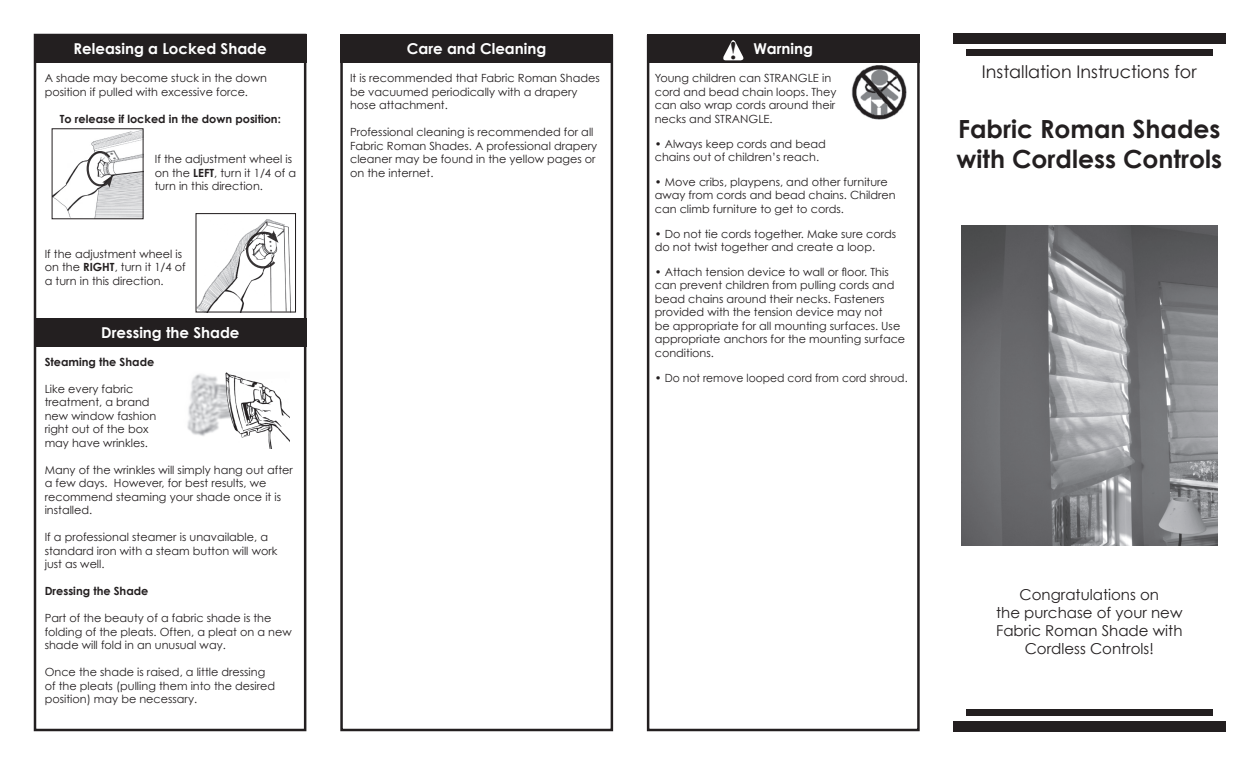
<style>
.page{position:relative;width:1260px;height:765px;background:#fff}
.page>*{position:absolute;margin:0;border:0;box-sizing:border-box;transform-origin:0 0}
.t1{font:700 25px "Century Gothic";color:#231f20}
.t2{font:700 25px "Times New Roman";color:#231f20}
.t3{font:17.5px "Century Gothic";color:#231f20}
.t4{font:15px "Century Gothic";color:#231f20}
.t5{font:700 15px "Century Gothic";color:#fff}
.t6{font:11.25px/13.5px "Century Gothic";color:#231f20}
.t7{font:700 11.25px "Century Gothic";color:#231f20}
.s1{font-weight:700}
</style>
<div class="page">
<div style="left:647px;top:35px;width:273px;height:696px;border:2px solid #231f20"></div>
<div style="left:340px;top:35px;width:273px;height:696px;border:2px solid #231f20"></div>
<div style="left:340px;top:34px;width:273px;height:28px;background:#231f20"></div>
<div style="left:953px;top:34px;width:273px;height:10px;background:#231f20"></div>
<div style="left:953px;top:721px;width:273px;height:10px;background:#231f20"></div>
<div style="left:966px;top:49px;width:247px;height:6px;background:#231f20"></div>
<div style="left:966px;top:710px;width:247px;height:6px;background:#231f20"></div>
<div style="left:647px;top:34px;width:273px;height:28px;background:#231f20"></div>
<img style="left:961px;top:226px;width:256px;height:320px">
<svg style="left:723px;top:40px;width:21px;height:20px"></svg>
<img style="left:851px;top:66px;width:56px;height:54px">
<div style="left:34px;top:34px;width:272px;height:697px;border:2px solid #231f20"></div>
<div style="left:34px;top:34px;width:273px;height:28px;background:#231f20"></div>
<div style="left:34px;top:318px;width:273px;height:28px;background:#231f20"></div>
<img style="left:187px;top:372px;width:102px;height:77px">
<img style="left:54px;top:130px;width:88px;height:87px">
<div style="left:52px;top:128px;width:92px;height:91px;border:1px solid #231f20"></div>
<svg style="left:85px;top:150px;width:28px;height:38px"></svg>
<img style="left:197px;top:219px;width:94px;height:92px">
<div style="left:195px;top:213px;width:101px;height:100px;border:1px solid #231f20"></div>
<svg style="left:245px;top:230px;width:34px;height:40px"></svg>
<p class="t5" style="left:74px;top:39px;width:195px">Releasing a Locked Shade</p>
<p class="t6" style="left:45px;top:71px;width:224px">A shade may become stuck in the down position if pulled with excessive force.</p>
<p class="t7" style="left:60px;top:112px;width:222px">To release if locked in the down position:</p>
<p class="t6" style="left:155px;top:152px;width:143px">If the adjustment wheel is on the <span class="s1">LEFT</span>, turn it 1/4 of a turn in this direction.</p>
<p class="t6" style="left:45px;top:247px;width:142px">If the adjustment wheel is on the <span class="s1">RIGHT</span>, turn it 1/4 of a turn in this direction.</p>
<p class="t5" style="left:101px;top:323px;width:140px">Dressing the Shade</p>
<p class="t7" style="left:45px;top:355px;width:111px">Steaming the Shade</p>
<p class="t6" style="left:45px;top:382px;width:113px">Like every fabric treatment, a brand new window fashion right out of the box may have wrinkles.</p>
<p class="t6" style="left:45px;top:463px;width:250px">Many of the wrinkles will simply hang out after a few days. However, for best results, we recommend steaming your shade once it is installed.</p>
<p class="t6" style="left:45px;top:530px;width:234px">If a professional steamer is unavailable, a standard iron with a steam button will work just as well.</p>
<p class="t7" style="left:45px;top:584px;width:105px">Dressing the Shade</p>
<p class="t6" style="left:45px;top:611px;width:248px">Part of the beauty of a fabric shade is the folding of the pleats. Often, a pleat on a new shade will fold in an unusual way.</p>
<p class="t6" style="left:45px;top:665px;width:232px">Once the shade is raised, a little dressing of the pleats (pulling them into the desired position) may be necessary.</p>
<p class="t5" style="left:407px;top:39px;width:141px">Care and Cleaning</p>
<p class="t5" style="left:753px;top:39px;width:61px">Warning</p>
<p class="t2" style="left:729px;top:34px;width:10px">!</p>
<p class="t6" style="left:350px;top:71px;width:251px">It is recommended that Fabric Roman Shades be vacuumed periodically with a drapery hose attachment.</p>
<p class="t6" style="left:350px;top:125px;width:249px">Professional cleaning is recommended for all Fabric Roman Shades. A professional drapery cleaner may be found in the yellow pages or on the internet.</p>
<p class="t6" style="left:655px;top:71px;width:183px">Young children can STRANGLE in cord and bead chain loops. They can also wrap cords around their necks and STRANGLE.</p>
<p class="t6" style="left:655px;top:137px;width:173px">• Always keep cords and bead chains out of children’s reach.</p>
<p class="t6" style="left:655px;top:175px;width:243px">• Move cribs, playpens, and other furniture away from cords and bead chains. Children can climb furniture to get to cords.</p>
<p class="t6" style="left:655px;top:227px;width:243px">• Do not tie cords together. Make sure cords do not twist together and create a loop.</p>
<p class="t6" style="left:655px;top:265px;width:252px">• Attach tension device to wall or floor. This can prevent children from pulling cords and bead chains around their necks. Fasteners provided with the tension device may not<br>be appropriate for all mounting surfaces. Use appropriate anchors for the mounting surface conditions.</p>
<p class="t6" style="left:655px;top:371px;width:254px">• Do not remove looped cord from cord shroud.</p>
<p class="t3" style="left:982px;top:61px;width:216px">Installation Instructions for</p>
<p class="t1" style="left:958px;top:114px;width:264px">Fabric Roman Shades</p>
<p class="t1" style="left:957px;top:144px;width:267px">with Cordless Controls</p>
<p class="t4" style="left:1020px;top:586px;width:141px">Congratulations on</p>
<p class="t4" style="left:996px;top:604px;width:188px">the purchase of your new</p>
<p class="t4" style="left:996px;top:622px;width:188px">Fabric Roman Shade with</p>
<p class="t4" style="left:1025px;top:640px;width:131px">Cordless Controls!</p>
</div>
